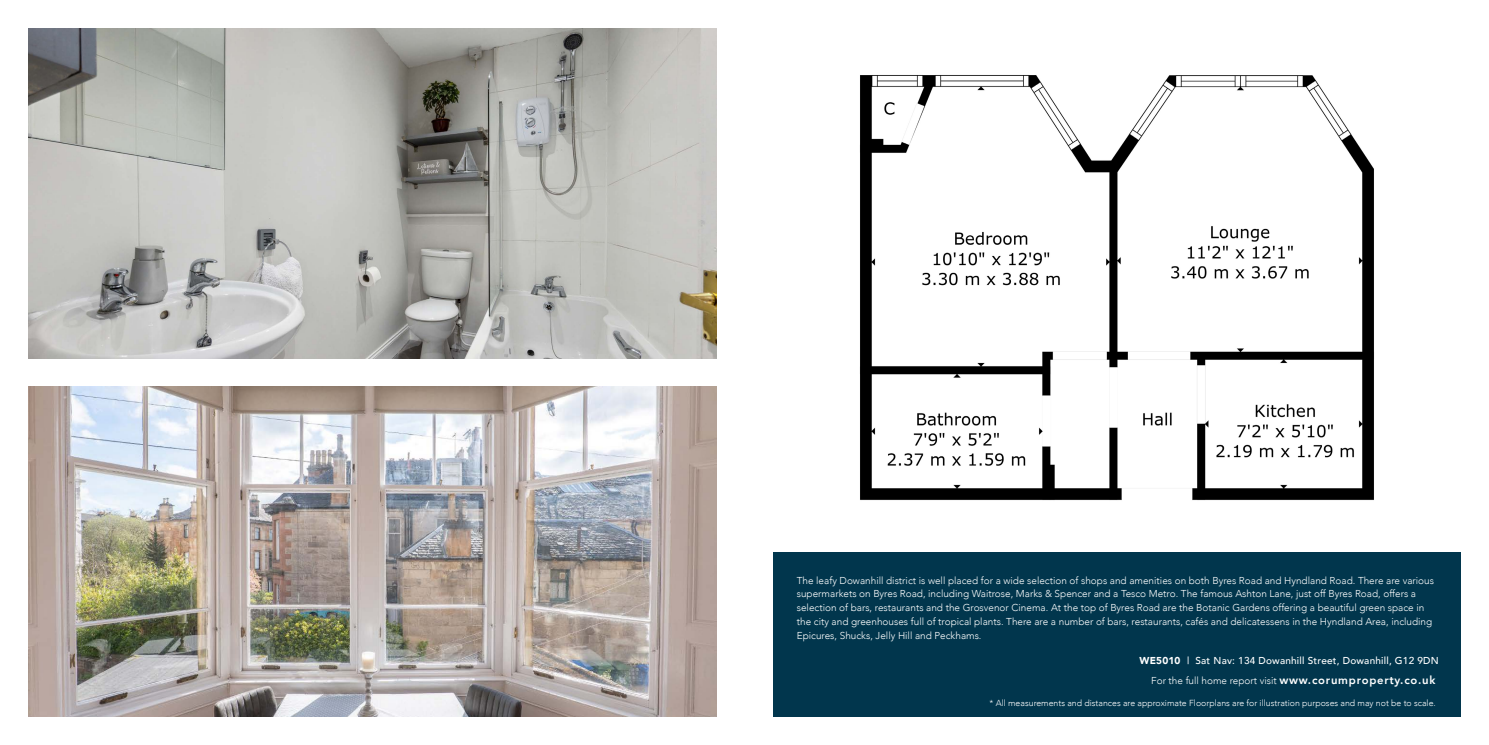
<style>
.page{position:relative;width:1489px;height:745px;background:#fff}
.page>*{position:absolute;margin:0;border:0;box-sizing:border-box;transform-origin:0 0}
.t1{font:300 10px/13.8px "Avenir";color:#fff}
.t2{font:500 10px/20px "Avenir";letter-spacing:.02em;color:#fff}
.t3{font:300 8.75px "Avenir";color:#fff}
.s1{font-weight:900}
.s2{font-weight:300}
.s3{font-weight:800;font-size:11.25px}
</style>
<div class="page">
<img style="left:28px;top:28px;width:688px;height:330px">
<img style="left:28px;top:386px;width:688px;height:330px">
<img style="left:860px;top:75px;width:514px;height:426px">
<div style="left:772px;top:551px;width:688px;height:165px;background:#01364d"></div>
<p class="t1" style="left:796px;top:573px;width:638px">The leafy Dowanhill district is well placed for a wide selection of shops and amenities on both Byres Road and Hyndland Road. There are various supermarkets on Byres Road, including Waitrose, Marks &amp; Spencer and a Tesco Metro. The famous Ashton Lane, just off Byres Road, offers a selection of bars, restaurants and the Grosvenor Cinema. At the top of Byres Road are the Botanic Gardens offering a beautiful green space in the city and greenhouses full of tropical plants. There are a number of bars, restaurants, cafés and delicatessens in the Hyndland Area, including Epicures, Shucks, Jelly Hill and Peckhams.</p>
<p class="t2" style="left:1151px;top:650px;width:289px;text-indent:-12px"><span class="s1">WE5010</span> | Sat Nav: 134 Dowanhill Street, Dowanhill, G12 9DN<br><span class="s2">For the full home report visit</span> <span class="s3">www.corumproperty.co.uk</span></p>
<p class="t3" style="left:989px;top:697px;width:448px">* All measurements and distances are approximate Floorplans are for illustration purposes and may not be to scale.</p>
</div>
